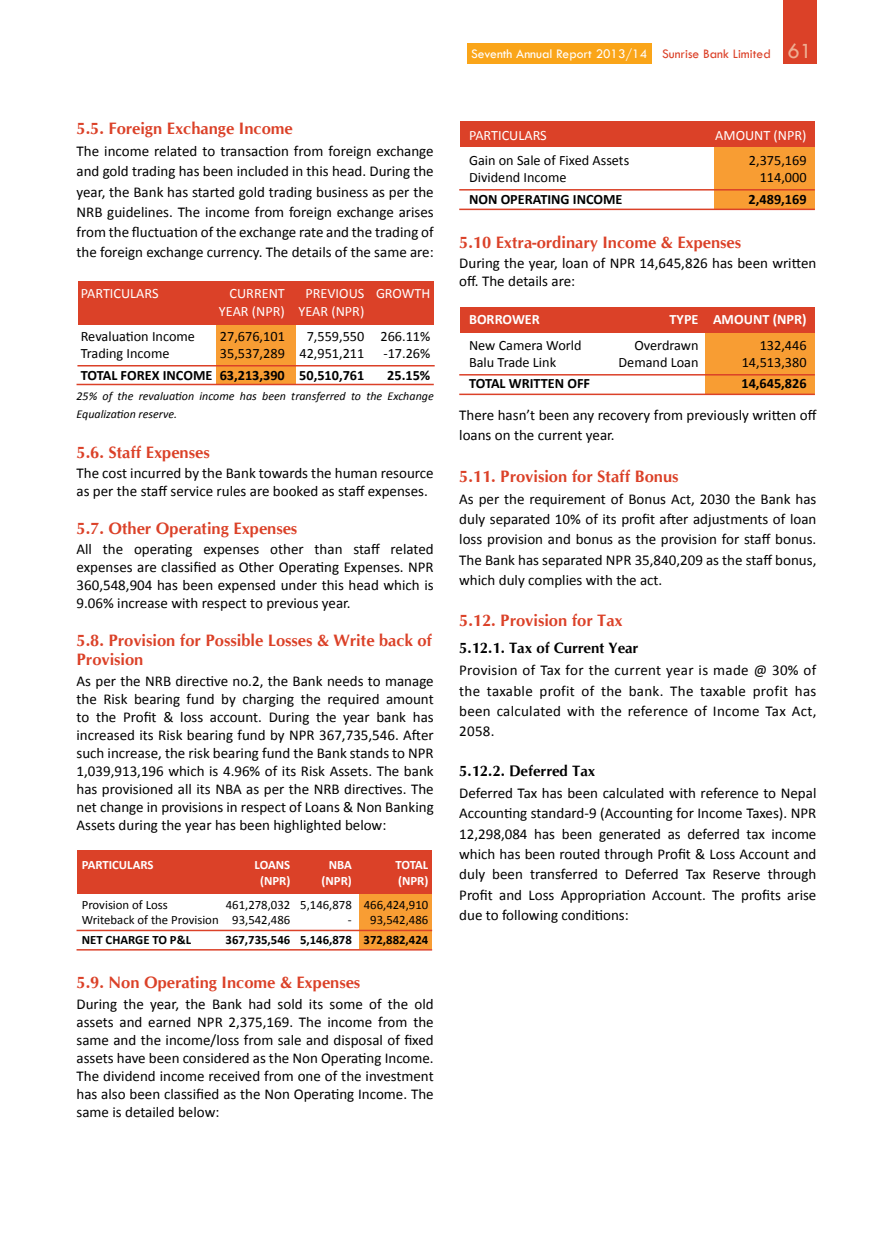
<style>
.page{position:relative;width:893px;height:1234px;background:#fff}
.page>*{position:absolute;margin:0;border:0;box-sizing:border-box;transform-origin:0 0}
.t1{font:700 16.5px/19.8px "CG Omega";color:#db4128}
.t2{font:15px/20.2px "Calibri";color:#000;text-align:justify}
.t3{font:700 15px "CG Omega";color:#000}
.t4{font:14.25px "Calibri";color:#000}
.t5{font:700 14.25px "Calibri";color:#000}
.t6{font:14.25px/17.1px "Calibri";color:#fff}
.t7{font:700 14.25px "Calibri";color:#fff}
.t8{font:13.5px "Tw Cen";color:#fff}
.t9{font:12.75px/15.3px "Calibri";color:#000}
.t10{font:700 12.75px "Calibri";color:#000}
.t11{font:700 12.75px "Calibri";color:#fff}
.t12{font:italic 12px/18px "Calibri";color:#000}
.s1{color:#db4128}
.s2{font-size:22.5px;color:#eeae92}
</style>
<div class="page">
<div style="left:467px;top:44px;width:184px;height:20px;background:#faa519"></div>
<div style="left:783px;top:0;width:33px;height:64px;background:#db4128"></div>
<div style="left:216px;top:288px;width:79px;height:95px;background:#f89d33"></div>
<div style="left:78px;top:281px;width:356px;height:44px;background:#db4128"></div>
<hr style="left:77px;top:365px;width:358px;height:1px;background:#db4128">
<hr style="left:77px;top:383px;width:357px;height:2px;background:#db4128">
<div style="left:359px;top:852px;width:73px;height:96px;background:#f89d33"></div>
<div style="left:77px;top:850px;width:355px;height:43px;background:#db4128"></div>
<hr style="left:77px;top:929px;width:355px;height:2px;background:#db4128">
<hr style="left:77px;top:948px;width:355px;height:2px;background:#db4128">
<div style="left:714px;top:127px;width:101px;height:83px;background:#f89d33"></div>
<div style="left:460px;top:121px;width:355px;height:26px;background:#db4128"></div>
<hr style="left:459px;top:189px;width:356px;height:1px;background:#db4128">
<hr style="left:459px;top:208px;width:356px;height:2px;background:#db4128">
<div style="left:706px;top:320px;width:109px;height:74px;background:#f89d33"></div>
<div style="left:460px;top:307px;width:355px;height:25px;background:#db4128"></div>
<hr style="left:459px;top:374px;width:356px;height:1px;background:#db4128">
<hr style="left:459px;top:393px;width:356px;height:2px;background:#db4128">
<p class="t1" style="left:77px;top:119px;width:218px">5.5. Foreign Exchange Income</p>
<p class="t2" style="left:77px;top:140px;width:359px">The income related to transaction from foreign exchange and gold trading has been included in this head. During the year, the Bank has started gold trading business as per the NRB guidelines. The income from foreign exchange arises from the fluctuation of the exchange rate and the trading of the foreign exchange currency. The details of the same are:</p>
<p class="t6" style="left:81px;top:284px;width:79px">PARTICULARS</p>
<p class="t6" style="left:230px;top:284px;width:57px">CURRENT</p>
<p class="t6" style="left:219px;top:284px;width:213px;text-indent:87px">PREVIOUS GROWTH<br>YEAR (NPR) YEAR (NPR)</p>
<p class="t4" style="left:81px;top:327px;width:116px">Revaluation Income</p>
<p class="t4" style="left:220px;top:327px;width:66px">27,676,101</p>
<p class="t4" style="left:307px;top:327px;width:125px">7,559,550 266.11%</p>
<p class="t4" style="left:81px;top:344px;width:90px">Trading Income</p>
<p class="t4" style="left:220px;top:344px;width:146px">35,537,289 42,951,211</p>
<p class="t4" style="left:383px;top:344px;width:49px">-17.26%</p>
<p class="t5" style="left:81px;top:369px;width:285px">TOTAL FOREX INCOME 63,213,390 50,510,761</p>
<p class="t5" style="left:387px;top:369px;width:45px">25.15%</p>
<p class="t12" style="left:77px;top:386px;width:359px">25% of the revaluation income has been transferred to the Exchange<br>Equalization reserve.</p>
<p class="t1" style="left:77px;top:443px;width:135px">5.6. Staff Expenses</p>
<p class="t2" style="left:77px;top:464px;width:359px;line-height:18px">The cost incurred by the Bank towards the human resource as per the staff service rules are booked as staff expenses.</p>
<p class="t1" style="left:77px;top:519px;width:222px">5.7. Other Operating Expenses</p>
<p class="t2" style="left:77px;top:539px;width:359px;line-height:18px">All the operating expenses other than staff related expenses are classified as Other Operating Expenses. NPR 360,548,904 has been expensed under this head which is 9.06% increase with respect to previous year.</p>
<p class="t1" style="left:77px;top:631px;width:357px">5.8. Provision for Possible Losses &amp; Write back of<br>Provision</p>
<p class="t2" style="left:77px;top:670px;width:359px;line-height:18px">As per the NRB directive no.2, the Bank needs to manage the Risk bearing fund by charging the required amount to the Profit &amp; loss account. During the year bank has increased its Risk bearing fund by NPR 367,735,546. After such increase, the risk bearing fund the Bank stands to NPR 1,039,913,196 which is 4.96% of its Risk Assets. The bank has provisioned all its NBA as per the NRB directives. The net change in provisions in respect of Loans &amp; Non Banking Assets during the year has been highlighted below:</p>
<p class="t11" style="left:82px;top:859px;width:73px">PARTICULARS</p>
<p class="t11" style="left:255px;top:859px;width:37px">LOANS</p>
<p class="t11" style="left:329px;top:859px;width:25px">NBA</p>
<p class="t11" style="left:396px;top:859px;width:34px">TOTAL</p>
<p class="t11" style="left:260px;top:875px;width:32px">(NPR)</p>
<p class="t11" style="left:322px;top:875px;width:32px">(NPR)</p>
<p class="t11" style="left:398px;top:875px;width:32px">(NPR)</p>
<p class="t9" style="left:82px;top:896px;width:87px">Provision of Loss</p>
<p class="t9" style="left:82px;top:896px;width:348px;text-indent:144px">461,278,032 5,146,878 466,424,910<br>Writeback of the Provision 93,542,486</p>
<p class="t9" style="left:348px;top:911px;width:82px">- 93,542,486</p>
<p class="t10" style="left:82px;top:934px;width:111px">NET CHARGE TO P&amp;L</p>
<p class="t10" style="left:226px;top:934px;width:204px">367,735,546 5,146,878 372,882,424</p>
<p class="t1" style="left:77px;top:973px;width:285px">5.9. Non Operating Income &amp; Expenses</p>
<p class="t2" style="left:77px;top:993px;width:359px;line-height:18px">During the year, the Bank had sold its some of the old assets and earned NPR 2,375,169. The income from the same and the income/loss from sale and disposal of fixed assets have been considered as the Non Operating Income.<br>The dividend income received from one of the investment has also been classified as the Non Operating Income. The same is detailed below:</p>
<p class="t8" style="left:471px;top:48px;width:343px">Seventh Annual Report 2013/14 <span class="s1">Sunrise Bank Limited</span> <span class="s2">61</span></p>
<p class="t6" style="left:469px;top:126px;width:79px">PARTICULARS</p>
<p class="t6" style="left:715px;top:126px;width:93px">AMOUNT (NPR)</p>
<p class="t4" style="left:469px;top:152px;width:162px">Gain on Sale of Fixed Assets</p>
<p class="t4" style="left:749px;top:152px;width:59px">2,375,169</p>
<p class="t4" style="left:469px;top:169px;width:99px">Dividend Income</p>
<p class="t4" style="left:760px;top:169px;width:48px">114,000</p>
<p class="t5" style="left:469px;top:193px;width:155px">NON OPERATING INCOME</p>
<p class="t5" style="left:749px;top:193px;width:59px">2,489,169</p>
<p class="t1" style="left:459px;top:233px;width:283px">5.10 Extra-ordinary Income &amp; Expenses</p>
<p class="t2" style="left:459px;top:253px;width:359px;line-height:18px">During the year, loan of NPR 14,645,826 has been written off. The details are:</p>
<p class="t7" style="left:469px;top:313px;width:72px">BORROWER</p>
<p class="t7" style="left:670px;top:313px;width:139px">TYPE AMOUNT (NPR)</p>
<p class="t4" style="left:469px;top:336px;width:114px">New Camera World</p>
<p class="t4" style="left:634px;top:336px;width:66px">Overdrawn</p>
<p class="t4" style="left:760px;top:336px;width:48px">132,446</p>
<p class="t4" style="left:469px;top:353px;width:89px">Balu Trade Link</p>
<p class="t4" style="left:618px;top:353px;width:82px">Demand Loan</p>
<p class="t4" style="left:742px;top:353px;width:66px">14,513,380</p>
<p class="t5" style="left:469px;top:378px;width:123px">TOTAL WRITTEN OFF</p>
<p class="t5" style="left:741px;top:378px;width:67px">14,645,826</p>
<p class="t2" style="left:459px;top:404px;width:359px">There hasn’t been any recovery from previously written off loans on the current year.</p>
<p class="t1" style="left:459px;top:467px;width:221px">5.11. Provision for Staff Bonus</p>
<p class="t2" style="left:459px;top:488px;width:359px">As per the requirement of Bonus Act, 2030 the Bank has duly separated 10% of its profit after adjustments of loan loss provision and bonus as the provision for staff bonus.<br>The Bank has separated NPR 35,840,209 as the staff bonus, which duly complies with the act.</p>
<p class="t1" style="left:459px;top:612px;width:165px">5.12. Provision for Tax</p>
<p class="t3" style="left:459px;top:641px;width:181px">5.12.1. Tax of Current Year</p>
<p class="t2" style="left:459px;top:659px;width:359px">Provision of Tax for the current year is made @ 30% of the taxable profit of the bank. The taxable profit has been calculated with the reference of Income Tax Act, 2058.</p>
<p class="t3" style="left:459px;top:764px;width:138px">5.12.2. Deferred Tax</p>
<p class="t2" style="left:459px;top:782px;width:359px">Deferred Tax has been calculated with reference to Nepal Accounting standard-9 (Accounting for Income Taxes). NPR 12,298,084 has been generated as deferred tax income which has been routed through Profit &amp; Loss Account and duly been transferred to Deferred Tax Reserve through Profit and Loss Appropriation Account. The profits arise due to following conditions:</p>
</div>
